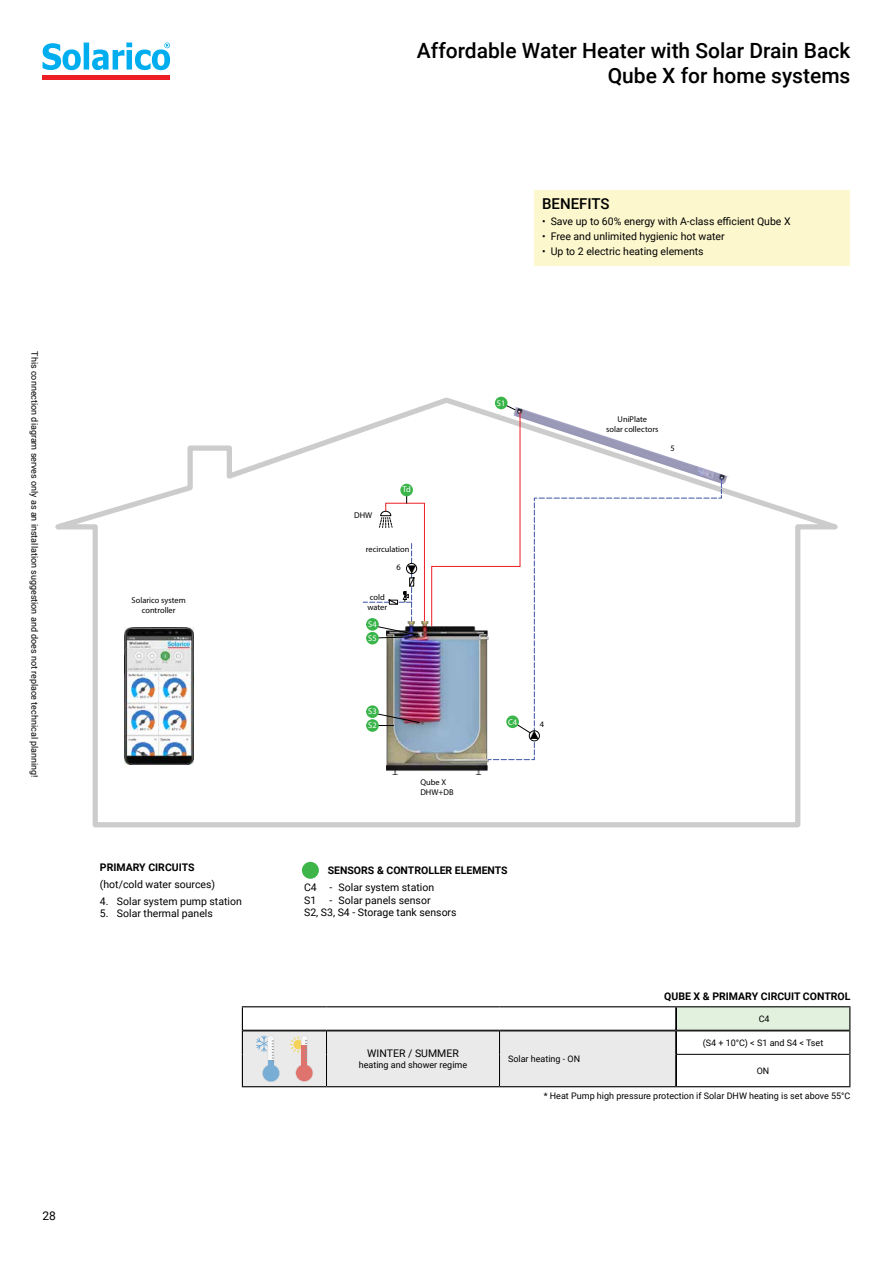
<style>
.page{position:relative;width:893px;height:1263px;background:#fff}
.page>*{position:absolute;margin:0;border:0;box-sizing:border-box;transform-origin:0 0}
.t1{font:500 21px/25.2px "Roboto";color:#000;text-align:right}
.t2{font:500 15px "Roboto";color:#000}
.t3{font:12px "Roboto";color:#000}
.t4{font:10.5px/12.6px "Roboto";color:#000}
.t5{font:700 10.5px "Roboto";color:#000}
.t6{font:9px "Roboto";color:#000}
.t7{font:8.4px/10.1px "Myriad Pro";color:#000}
.t8{font:8.4px "Myriad Pro";color:#fff}
</style>
<div class="page">
<svg style="left:43px;top:43px;width:127px;height:27px"></svg>
<hr style="left:43px;top:75px;width:127px;height:4px;background:#ed1d24">
<svg style="left:55px;top:396px;width:783px;height:432px"></svg>
<img style="left:386px;top:621px;width:103px;height:153px">
<img style="left:722px;top:406px;width:7px;height:79px">
<div style="left:366px;top:719px;width:13px;height:13px;background:#3ab54a;border-radius:50%"></div>
<div style="left:495px;top:397px;width:12px;height:12px;background:#3ab54a;border-radius:50%"></div>
<svg style="left:431px;top:403px;width:291px;height:357px"></svg>
<div style="left:366px;top:632px;width:13px;height:12px;background:#3ab54a;border-radius:50%"></div>
<svg style="left:366px;top:711px;width:54px;height:15px"></svg>
<div style="left:366px;top:705px;width:13px;height:13px;background:#3ab54a;border-radius:50%"></div>
<svg style="left:363px;top:490px;width:62px;height:148px"></svg>
<div style="left:400px;top:484px;width:13px;height:12px;background:#3ab54a;border-radius:50%"></div>
<img style="left:124px;top:628px;width:69px;height:136px">
<div style="left:676px;top:1007px;width:174px;height:23px;background:#e2f0de"></div>
<hr style="left:242px;top:1006px;width:84px;height:1px;background:#000">
<hr style="left:326px;top:1006px;width:173px;height:1px;background:#000">
<hr style="left:499px;top:1006px;width:177px;height:1px;background:#000">
<hr style="left:676px;top:1006px;width:174px;height:1px;background:#000">
<hr style="left:676px;top:1030px;width:173px;height:1px;background:#000">
<hr style="left:676px;top:1031px;width:173px;height:1px;background:#000">
<hr style="left:677px;top:1054px;width:172px;height:1px;background:#000">
<svg style="left:849px;top:1007px;width:1px;height:47px"></svg>
<hr style="left:849px;top:1054px;width:1px;height:32px;background:#000">
<hr style="left:676px;top:1086px;width:174px;height:1px;background:#000">
<svg style="left:242px;top:1007px;width:435px;height:80px"></svg>
<div style="left:302px;top:862px;width:17px;height:17px;background:#3eb549;border-radius:50%"></div>
<div style="left:534px;top:190px;width:316px;height:75px;background:#fcf7cd"></div>
<p class="t6" style="left:41px;top:351px;width:428px;rotate:90deg">This connection diagram serves only as an installation suggestion and does not replace technical planning!</p>
<p class="t7" style="left:132px;top:595px;width:56px;text-align:center">Solarico system controller</p>
<p class="t5" style="left:100px;top:860px;width:96px">PRIMARY CIRCUITS</p>
<p class="t4" style="left:100px;top:877px;width:117px">(hot/cold water sources)</p>
<p class="t4" style="left:100px;top:894px;width:143px">4. Solar system pump station</p>
<p class="t4" style="left:100px;top:907px;width:114px">5. Solar thermal panels</p>
<p class="t3" style="left:43px;top:1207px;width:15px">28</p>
<h1 class="t1" style="left:417px;top:37px;width:435px">Affordable Water Heater with Solar Drain Back<br>Qube X for home systems</h1>
<h2 class="t2" style="left:542px;top:193px;width:69px">BENEFITS</h2>
<p class="t8" style="left:402px;top:484px;width:10px">Td</p>
<p class="t7" style="left:354px;top:510px;width:20px">DHW</p>
<p class="t7" style="left:366px;top:544px;width:45px">recirculation</p>
<p class="t7" style="left:367px;top:592px;width:21px">cold water</p>
<p class="t8" style="left:368px;top:619px;width:10px">S4</p>
<p class="t8" style="left:368px;top:633px;width:10px">S5</p>
<p class="t7" style="left:396px;top:562px;width:6px">6</p>
<p class="t8" style="left:368px;top:706px;width:10px">S3</p>
<p class="t4" style="left:542px;top:214px;width:250px">• Save up to 60% energy with A-class efficient Qube X</p>
<p class="t4" style="left:542px;top:229px;width:184px">• Free and unlimited hygienic hot water</p>
<p class="t4" style="left:542px;top:244px;width:163px">• Up to 2 electric heating elements</p>
<p class="t8" style="left:497px;top:398px;width:10px">S1</p>
<p class="t7" style="left:606px;top:414px;width:54px;text-align:center">UniPlate<br>solar collectors</p>
<p class="t7" style="left:670px;top:443px;width:6px">5</p>
<p class="t8" style="left:508px;top:716px;width:11px">C4</p>
<p class="t8" style="left:368px;top:720px;width:10px">S2</p>
<p class="t7" style="left:540px;top:719px;width:6px">4</p>
<p class="t7" style="left:420px;top:777px;width:35px">Qube X<br>DHW+DB</p>
<p class="t5" style="left:328px;top:862px;width:181px">SENSORS &amp; CONTROLLER ELEMENTS</p>
<p class="t4" style="left:304px;top:881px;width:132px">C4 - Solar system station<br>S1</p>
<p class="t4" style="left:304px;top:893px;width:154px;text-align:center">- Solar panels sensor<br>S2, S3, S4 - Storage tank sensors</p>
<p class="t4" style="left:367px;top:1047px;width:93px">WINTER / SUMMER</p>
<p class="t6" style="left:359px;top:1058px;width:110px">heating and shower regime</p>
<p class="t5" style="left:664px;top:989px;width:188px">QUBE X &amp; PRIMARY CIRCUIT CONTROL</p>
<p class="t6" style="left:508px;top:1052px;width:74px">Solar heating - ON</p>
<p class="t6" style="left:759px;top:1012px;width:12px">C4</p>
<p class="t6" style="left:703px;top:1036px;width:122px">(S4 + 10°C) &lt; S1 and S4 &lt; Tset</p>
<p class="t6" style="left:757px;top:1064px;width:14px">ON</p>
<p class="t6" style="left:544px;top:1090px;width:308px">* Heat Pump high pressure protection if Solar DHW heating is set above 55°C</p>
</div>
